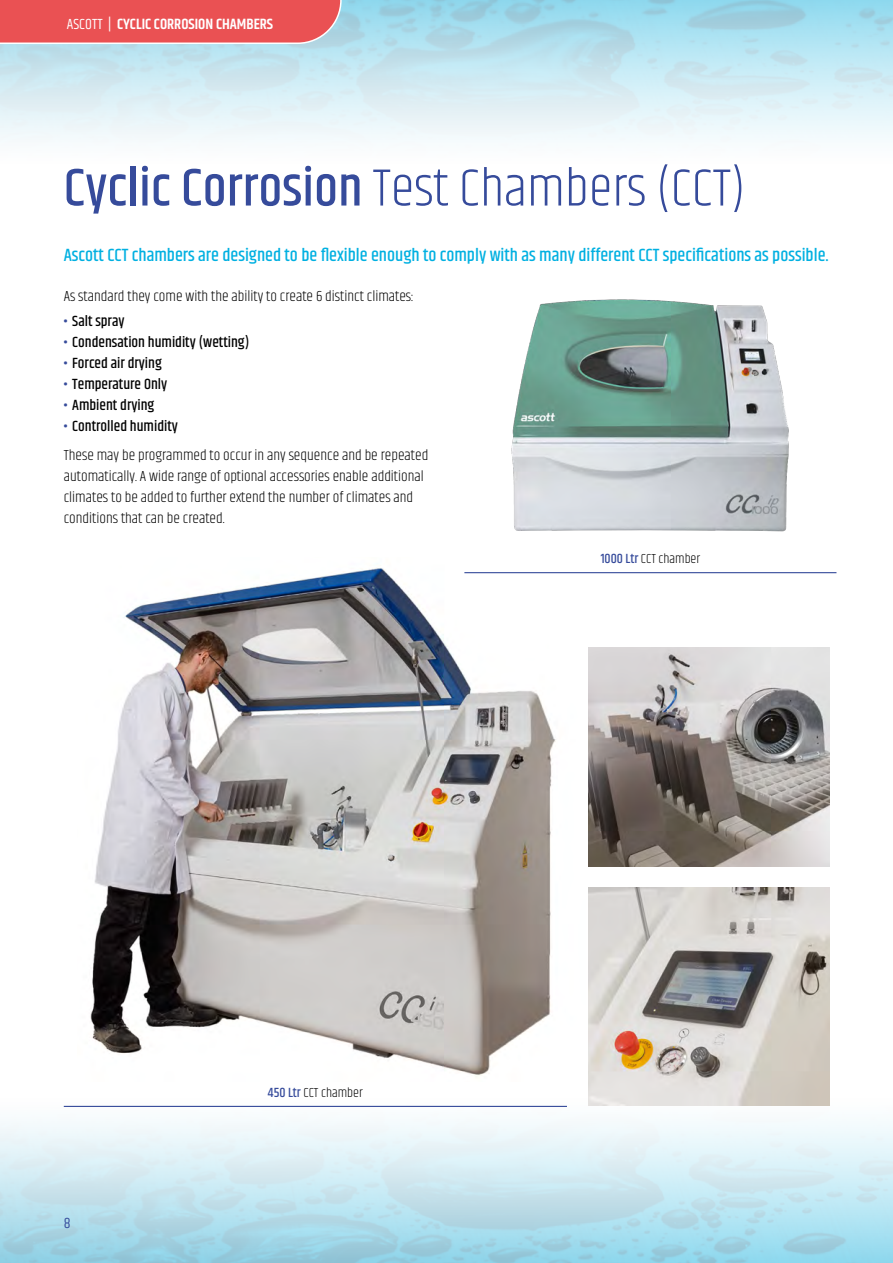
<style>
.page{position:relative;width:893px;height:1263px;background:#fff}
.page>*{position:absolute;margin:0;border:0;box-sizing:border-box;transform-origin:0 0}
.t1{font:300 54px "Khand";color:#364b9b}
.t2{font:500 18px "Khand";color:#00b0e1}
.t3{font:300 15px/21px "Khand";color:#000}
.t4{font:500 15px "Khand";color:#000}
.t5{font:600 15px "Khand";color:#fff}
.t6{font:15px "Khand";color:#364b9b}
.t7{font:300 13.5px "Khand";color:#000}
.s1{font-weight:400}
.s2{font-weight:500}
.s3{font-weight:700;color:#364b9b}
.s4{font-weight:500;color:#364b9b}
</style>
<div class="page">
<img style="left:90px;top:568px;width:496px;height:509px">
<hr style="left:464px;top:572px;width:372px;height:1px;background:#364b9b">
<img style="left:511px;top:299px;width:278px;height:233px">
<hr style="left:64px;top:1106px;width:503px;height:1px;background:#364b9b">
<img style="left:588px;top:887px;width:241px;height:218px">
<img style="left:588px;top:648px;width:241px;height:218px">
<svg style="left:0;top:0;width:342px;height:45px;background:#e75d60"></svg>
<p class="t5" style="left:67px;top:14px;width:208px"><span class="s1">ASCOTT</span> <span class="s2">|</span> CYCLIC CORROSION CHAMBERS</p>
<p class="t1" style="left:64px;top:156px;width:683px"><span class="s2">Cyclic Corrosion</span> Test Chambers (CCT)</p>
<p class="t2" style="left:64px;top:244px;width:766px">Ascott CCT chambers are designed to be flexible enough to comply with as many different CCT specifications as possible.</p>
<p class="t3" style="left:64px;top:286px;width:352px">As standard they come with the ability to create 6 distinct climates:</p>
<p class="t4" style="left:64px;top:312px;width:62px"><span class="s3">•</span> Salt spray</p>
<p class="t4" style="left:64px;top:333px;width:187px"><span class="s3">•</span> Condensation humidity (wetting)</p>
<p class="t4" style="left:64px;top:354px;width:99px"><span class="s3">•</span> Forced air drying</p>
<p class="t4" style="left:64px;top:375px;width:105px"><span class="s3">•</span> Temperature Only</p>
<p class="t4" style="left:64px;top:396px;width:92px"><span class="s3">•</span> Ambient drying</p>
<p class="t4" style="left:64px;top:417px;width:116px"><span class="s3">•</span> Controlled humidity</p>
<p class="t3" style="left:64px;top:446px;width:366px">These may be programmed to occur in any sequence and be repeated automatically. A wide range of optional accessories enable additional climates to be added to further extend the number of climates and conditions that can be created.</p>
<p class="t7" style="left:601px;top:551px;width:101px"><span class="s4">1000 Ltr</span> CCT chamber</p>
<p class="t6" style="left:64px;top:1214px;width:8px">8</p>
<p class="t7" style="left:268px;top:1084px;width:96px"><span class="s4">450 Ltr</span> CCT chamber</p>
</div>
